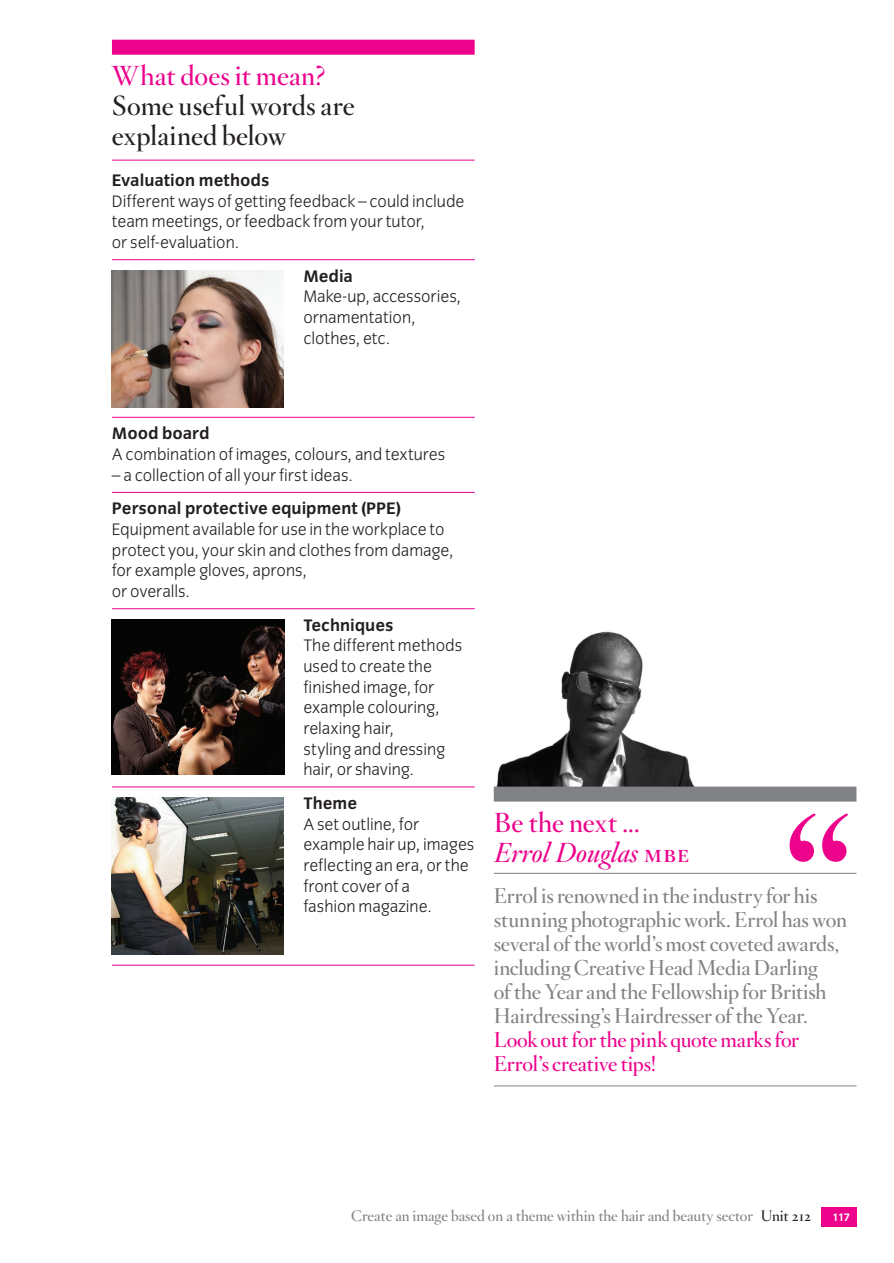
<style>
.page{position:relative;width:894px;height:1263px;background:#fff}
.page>*{position:absolute;margin:0;border:0;box-sizing:border-box;transform-origin:0 0}
.t1{font:189px "Hoefler Titling HTF Sm Roman";color:#ed028c}
.t2{font:27px/30px "Hoefler Titling HTF Sm Roman";letter-spacing:.005em;color:#231f20}
.t3{font:27px "Hoefler Titling HTF Sm Roman";letter-spacing:.005em;color:#ed028c}
.t4{font:italic 27px "Hoefler Titling HTF Sm";color:#ed028c}
.t5{font:21px/24px "Hoefler Titling HTF Sm Roman";letter-spacing:-.01em;color:#808285}
.t6{font:21px/24px "Hoefler Titling HTF Sm Roman";letter-spacing:-.015em;color:#ed028c}
.t7{font:300 17.25px/20.7px "Congress Sans";color:#231f20}
.t8{font:700 17.25px "Congress Sans";color:#231f20}
.t9{font:15px "Hoefler Titling HTF Sm Roman";color:#808285}
.t10{font:700 11.25px "Congress Sans";color:#fff}
.s1{font-family:"Hoefler Titling HTF Sm SC";font-style:normal}
.s2{color:#231f20}
</style>
<div class="page">
<div style="left:821px;top:1207px;width:35px;height:19px;background:#ed028c"></div>
<div style="left:112px;top:40px;width:362px;height:15px;background:#ed028c"></div>
<hr style="left:112px;top:160px;width:362px;height:1px;background:#ed028c">
<hr style="left:112px;top:259px;width:363px;height:1px;background:#ed028c">
<hr style="left:112px;top:417px;width:363px;height:1px;background:#ed028c">
<hr style="left:112px;top:492px;width:363px;height:1px;background:#ed028c">
<hr style="left:112px;top:608px;width:363px;height:1px;background:#ed028c">
<hr style="left:112px;top:786px;width:363px;height:1px;background:#ed028c">
<hr style="left:112px;top:965px;width:363px;height:1px;background:#ed028c">
<img style="left:112px;top:270px;width:171px;height:137px">
<img style="left:112px;top:797px;width:171px;height:157px">
<img style="left:496px;top:631px;width:198px;height:155px">
<div style="left:493px;top:786px;width:363px;height:15px;background:#808285"></div>
<hr style="left:493px;top:873px;width:363px;height:1px;background:#808285">
<hr style="left:493px;top:1085px;width:363px;height:1px;background:#808285">
<img style="left:112px;top:619px;width:172px;height:155px">
<h2 class="t3" style="left:112px;top:58px;width:215px">What does it mean?</h2>
<h2 class="t2" style="left:112px;top:90px;width:244px">Some useful words are explained below</h2>
<p class="t8" style="left:112px;top:170px;width:159px">Evaluation methods</p>
<p class="t7" style="left:112px;top:191px;width:354px">Different ways of getting feedback – could include team meetings, or feedback from your tutor,<br>or self-evaluation.</p>
<p class="t8" style="left:303px;top:266px;width:51px">Media</p>
<p class="t7" style="left:303px;top:286px;width:159px">Make-up, accessories, ornamentation, clothes, etc.</p>
<p class="t8" style="left:112px;top:424px;width:99px">Mood board</p>
<p class="t7" style="left:112px;top:444px;width:335px">A combination of images, colours, and textures</p>
<p class="t7" style="left:112px;top:464px;width:242px">– a collection of all your first ideas.</p>
<p class="t8" style="left:112px;top:499px;width:290px">Personal protective equipment (PPE)</p>
<p class="t7" style="left:112px;top:519px;width:343px">Equipment available for use in the workplace to protect you, your skin and clothes from damage, for example gloves, aprons,<br>or overalls.</p>
<p class="t8" style="left:303px;top:615px;width:92px">Techniques</p>
<p class="t7" style="left:303px;top:635px;width:160px">The different methods used to create the finished image, for example colouring, relaxing hair,<br>styling and dressing hair, or shaving.</p>
<p class="t8" style="left:303px;top:793px;width:55px">Theme</p>
<p class="t7" style="left:303px;top:814px;width:173px">A set outline, for example hair up, images reflecting an era, or the front cover of a<br>fashion magazine.</p>
<h2 class="t3" style="left:493px;top:804px;width:148px">Be the next ...</h2>
<h1 class="t1" style="left:779px;top:762px;width:78px">“</h1>
<p class="t5" style="left:493px;top:883px;width:354px">Errol is renowned in the industry for his stunning photographic work. Errol has won several of the world’s most coveted awards, including Creative Head Media Darling<br>of the Year and the Fellowship for British Hairdressing’s Hairdresser of the Year.</p>
<p class="t6" style="left:493px;top:1027px;width:307px">Look out for the pink quote marks for<br>Errol’s creative tips!</p>
<h2 class="t4" style="left:493px;top:834px;width:197px">Errol Douglas <span class="s1">mbe</span></h2>
<p class="t9" style="left:351px;top:1206px;width:461px">Create an image based on a theme within the hair and beauty sector <span class="s2">Unit 212</span></p>
<p class="t10" style="left:832px;top:1211px;width:19px">117</p>
</div>
